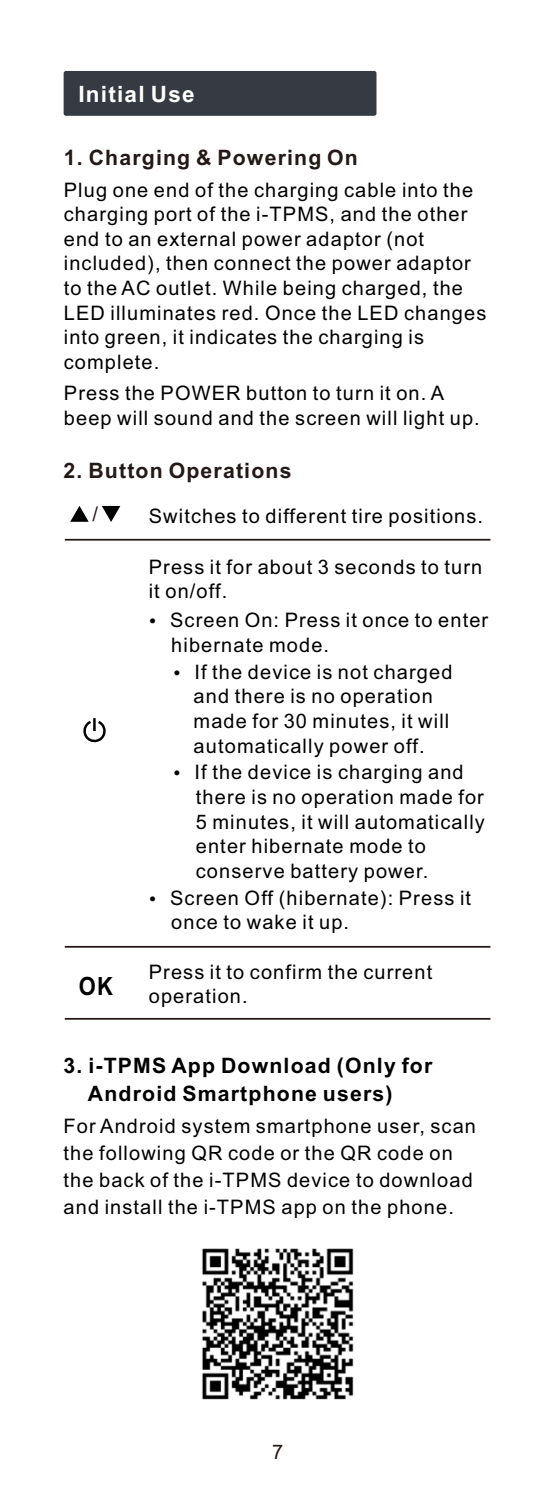
<style>
.page{position:relative;width:553px;height:1489px;background:#fff}
.page>*{position:absolute;margin:0;border:0;box-sizing:border-box;transform-origin:0 0}
.t1{font:700 25.25px "Arial";color:#000;scale:.87 1}
.t2{font:700 22.5px "Arial";letter-spacing:.055em;color:#fff}
.t3{font:700 21.25px/28.5px "Arial";letter-spacing:.055em;color:#000}
.t4{font:700 21.25px "Arial";letter-spacing:.055em;color:#231916}
.t5{font:20px/24.5px "Arial";letter-spacing:.055em;color:#000}
.t6{font:20px "Arial";color:#231916}
</style>
<div class="page">
<svg style="left:83px;top:718px;width:23px;height:25px"></svg>
<svg style="left:70px;top:506px;width:19px;height:16px"></svg>
<svg style="left:102px;top:506px;width:18px;height:16px"></svg>
<hr style="left:65px;top:539px;width:425px;height:1px;background:#231916">
<hr style="left:65px;top:945px;width:425px;height:2px;background:#231916">
<hr style="left:65px;top:1017px;width:425px;height:2px;background:#231916">
<div style="left:64px;top:71px;width:312px;height:45px;background:#363a43;border-radius:2px"></div>
<img style="left:202px;top:1248px;width:152px;height:152px">
<p class="t2" style="left:78px;top:85px;width:118px">Initial Use</p>
<p class="t4" style="left:64px;top:149px;width:295px">1. Charging &amp; Powering On</p>
<p class="t5" style="left:64px;top:179px;width:424px">Plug one end of the charging cable into the charging port of the i-TPMS, and the other end to an external power adaptor (not included), then connect the power adaptor to the AC outlet. While being charged, the LED illuminates red. Once the LED changes into green, it indicates the charging is complete.</p>
<p class="t5" style="left:64px;top:382px;width:417px">Press the POWER button to turn it on. A beep will sound and the screen will light up.</p>
<p class="t4" style="left:64px;top:462px;width:229px">2. Button Operations</p>
<p class="t6" style="left:92px;top:506px;width:7px">/</p>
<p class="t1" style="left:79px;top:976px;width:41px">OK</p>
<p class="t5" style="left:149px;top:505px;width:336px">Switches to different tire positions.</p>
<p class="t5" style="left:149px;top:556px;width:335px">Press it for about 3 seconds to turn it on/off.</p>
<p class="t5" style="left:170px;top:610px;width:319px">Screen On: Press it once to enter hibernate mode.</p>
<p class="t5" style="left:194px;top:661px;width:260px">If the device is not charged and there is no operation made for 30 minutes, it will automatically power off.</p>
<p class="t5" style="left:194px;top:761px;width:292px">If the device is charging and there is no operation made for<br>5 minutes, it will automatically enter hibernate mode to conserve battery power.</p>
<p class="t5" style="left:170px;top:887px;width:302px">Screen Off (hibernate): Press it once to wake it up.</p>
<p class="t5" style="left:149px;top:961px;width:285px">Press it to confirm the current operation.</p>
<p class="t3" style="left:88px;top:1053px;width:346px;text-indent:-24px">3. i-TPMS App Download (Only for<br>Android Smartphone users)</p>
<p class="t5" style="left:63px;top:1114px;width:414px;line-height:26.8px">For Android system smartphone user, scan the following QR code or the QR code on the back of the i-TPMS device to download and install the i-TPMS app on the phone.</p>
<p class="t6" style="left:272px;top:1443px;width:13px">7</p>
</div>
